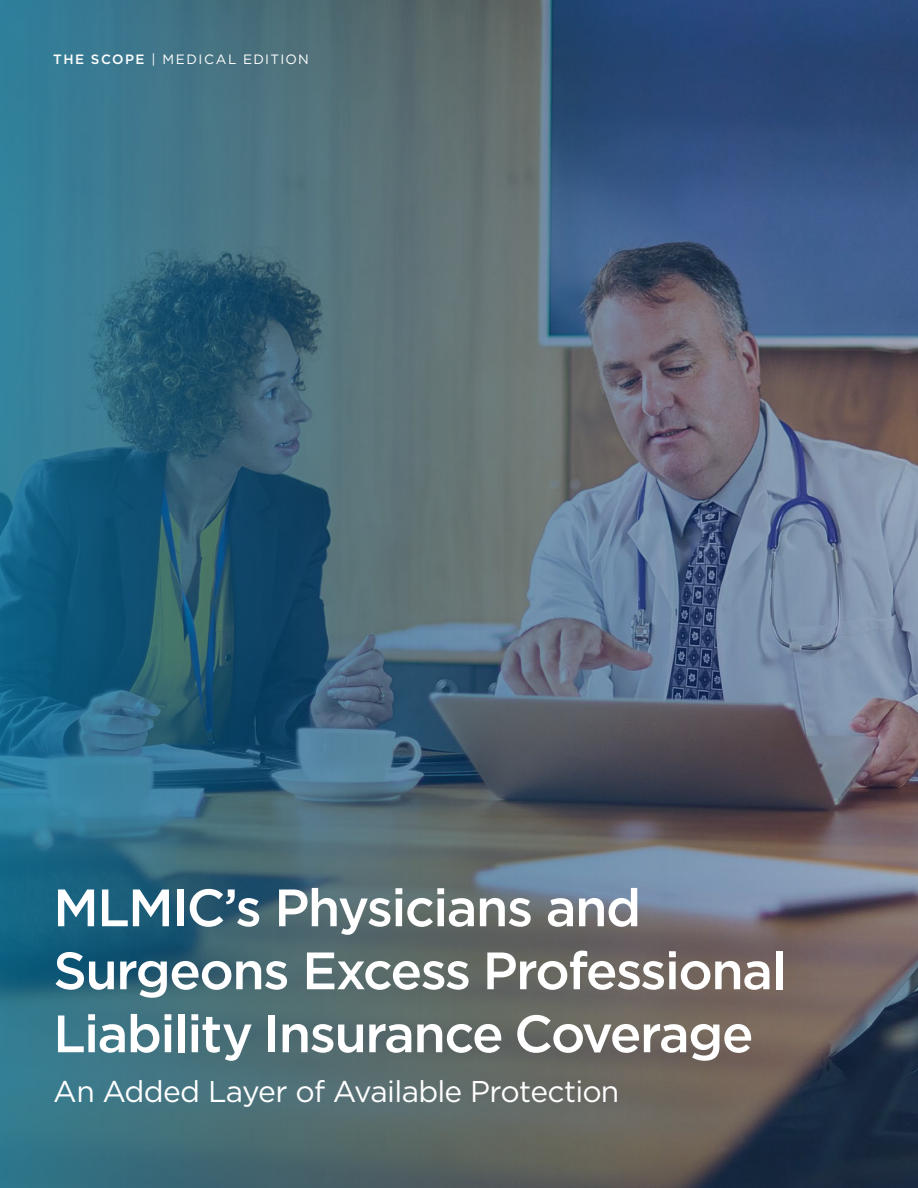
<style>
.page{position:relative;width:918px;height:1188px;background:#fff}
.page>*{position:absolute;margin:0;border:0;box-sizing:border-box;transform-origin:0 0}
.body_copy{font:500 52.5px/63px "Gotham";letter-spacing:-.03em;color:#fff}
.body_copy-2{font:30px "Gotham";letter-spacing:-.02em;color:#fff}
.t1{font:13.5px "Gotham";letter-spacing:.11em;color:#fff}
.s1{font-weight:500}
</style>
<div class="page">
<img style="left:0;top:0;width:918px;height:1188px">
<p class="t1" style="left:53px;top:51px;width:257px"><span class="s1">THE SCOPE</span> | MEDICAL EDITION</p>
<p class="body_copy" style="left:53px;top:876px;width:735px">MLMIC’s Physicians and<br>Surgeons Excess Professional<br>Liability Insurance Coverage</p>
<p class="body_copy-2" style="left:53px;top:1072px;width:567px">An Added Layer of Available Protection</p>
</div>
